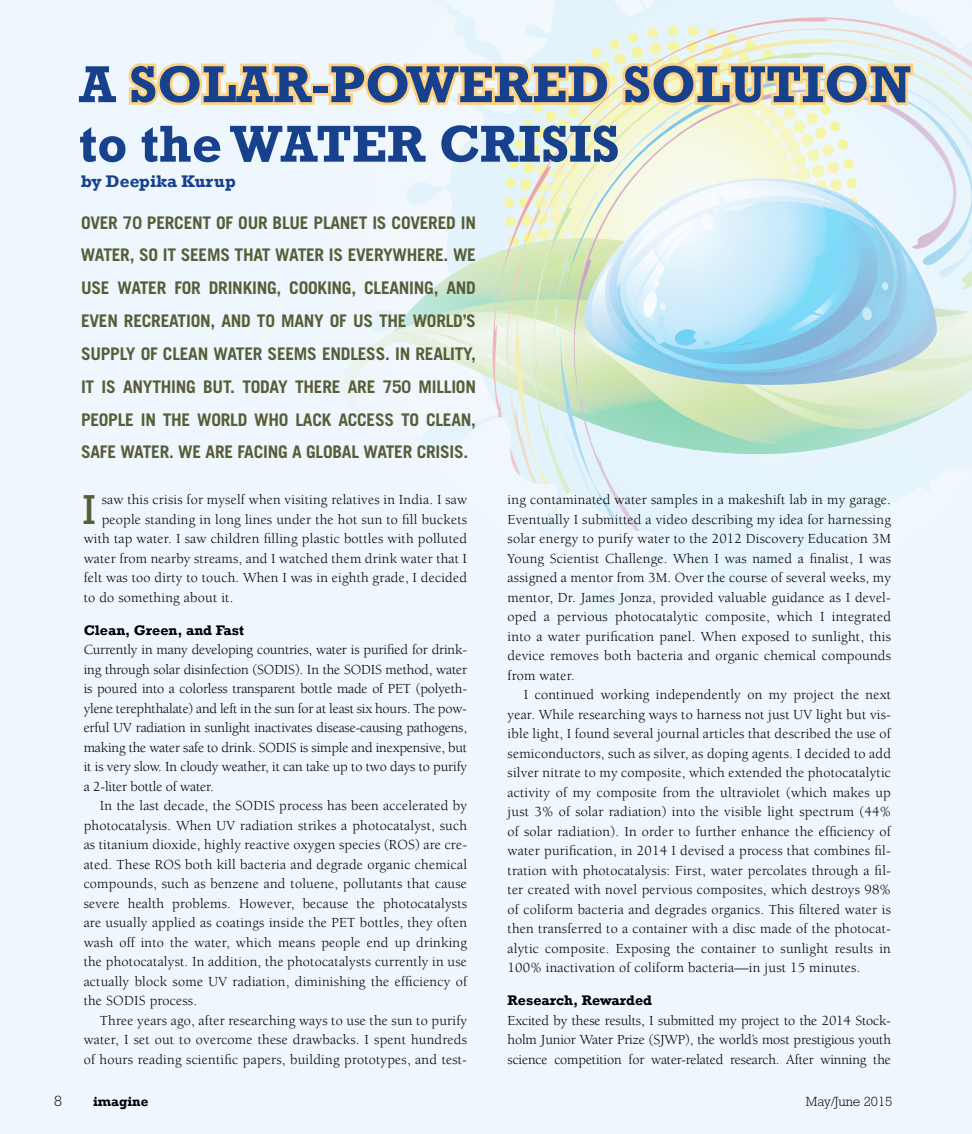
<style>
.page{position:relative;width:972px;height:1134px;background:#eef7fd}
.page>*{position:absolute;margin:0;border:0;box-sizing:border-box;transform-origin:0 0}
.t1{font:700 52.8px/59.6px "Rockwell";color:#18418d}
.t2{font:42.9px "Rockwell";color:#575d38}
.t3{font:700 17.4px/32.8px "Trade Gothic";letter-spacing:-.015em;color:#575d38;text-align:justify}
.t4{font:700 17.25px "Rockwell";color:#18418d}
.t5{font:300 15px "Rockwell";color:#000}
.t6{font:14.25px/19.5px "Berkeley";letter-spacing:.015em;color:#000;text-align:justify}
.t7{font:700 14.25px "Rockwell";color:#000}
.t8{font:300 13.5px "Rockwell";color:#000}
.t9{font:700 13.5px "Rockwell";color:#000}
</style>
<div class="page">
<svg style="left:391px;top:180px;width:82px;height:259px"></svg>
<svg style="left:473px;top:22px;width:456px;height:508px"></svg>
<svg style="left:512px;top:39px;width:460px;height:478px"></svg>
<svg style="left:556px;top:75px;width:416px;height:444px"></svg>
<svg style="left:128px;top:63px;width:187px;height:43px"></svg>
<div style="left:311px;top:83px;width:20px;height:13px;border:5px solid #ffd281"></div>
<svg style="left:326px;top:26px;width:590px;height:83px"></svg>
<h1 class="t1" style="left:79px;top:55px;width:834px">A Solar-Powered Solution to the Wa ter Crisis</h1>
<p class="t4" style="left:81px;top:171px;width:156px">by Deepika Kurup</p>
<p class="t3" style="left:81px;top:206px;width:397px">OVER 70 PERCENT OF OUR BLUE PLANET IS COVERED IN WATER, SO IT SEEMS THAT WATER IS EVERYWHERE. WE USE WATER FOR DRINKING, COOKING, CLEANING, AND EVEN RECREATION, AND TO MANY OF US THE WORLD’S SUPPLY OF CLEAN WATER SEEMS ENDLESS. IN REALITY, IT IS ANYTHING BUT. TODAY THERE ARE 750 MILLION PEOPLE IN THE WORLD WHO LACK ACCESS TO CLEAN, SAFE WATER. WE ARE FACING A GLOBAL WATER CRISIS.</p>
<h2 class="t2" style="left:82px;top:485px;width:15px">I</h2>
<p class="t6" style="left:102px;top:490px;width:367px">saw this crisis for myself when visiting relatives in India. I saw</p>
<p class="t6" style="left:102px;top:510px;width:367px">people standing in long lines under the hot sun to fill buckets</p>
<p class="t6" style="left:84px;top:529px;width:385px">with tap water. I saw children filling plastic bottles with polluted</p>
<p class="t6" style="left:84px;top:549px;width:385px">water from nearby streams, and I watched them drink water that I</p>
<p class="t6" style="left:84px;top:568px;width:385px">felt was too dirty to touch. When I was in eighth grade, I decided</p>
<p class="t6" style="left:84px;top:588px;width:151px">to do something about it.</p>
<p class="t7" style="left:84px;top:621px;width:162px">Clean, Green, and Fast</p>
<p class="t6" style="left:84px;top:640px;width:385px">Currently in many developing countries, water is purified for drink&shy;ing through solar disinfection (SODIS). In the SODIS method, water is poured into a colorless transparent bottle made of PET (polyeth&shy;ylene terephthalate) and left in the sun for at least six hours. The pow&shy;erful UV radiation in sunlight inactivates disease-causing pathogens, making the water safe to drink. SODIS is simple and inexpensive, but it is very slow. In cloudy weather, it can take up to two days to purify a 2-liter bottle of water.</p>
<p class="t6" style="left:84px;top:796px;width:385px;text-indent:16px">In the last decade, the SODIS process has been accelerated by photocatalysis. When UV radiation strikes a photocatalyst, such as titanium dioxide, highly reactive oxygen species (ROS) are cre&shy;ated. These ROS both kill bacteria and degrade organic chemical compounds, such as benzene and toluene, pollutants that cause severe health problems. However, because the photocatalysts are usually applied as coatings inside the PET bottles, they often wash off into the water, which means people end up drinking the photocatalyst. In addition, the photocatalysts currently in use actually block some UV radiation, diminishing the efficiency of the SODIS process.</p>
<p class="t6" style="left:84px;top:1011px;width:385px;text-indent:16px">Three years ago, after researching ways to use the sun to purify water, I set out to overcome these drawbacks. I spent hundreds of hours reading scientific papers, building prototypes, and test-</p>
<p class="t6" style="left:508px;top:490px;width:385px">ing contaminated water samples in a makeshift lab in my garage.<br>Eventually I submitted a video describing my idea for harnessing solar energy to purify water to the 2012 Discovery Education 3M Young Scientist Challenge. When I was named a finalist, I was assigned a mentor from 3M. Over the course of several weeks, my mentor, Dr. James Jonza, provided valuable guidance as I devel&shy;oped a pervious photocatalytic composite, which I integrated into a water purification panel. When exposed to sunlight, this device removes both bacteria and organic chemical compounds from water.</p>
<p class="t6" style="left:508px;top:685px;width:385px;text-indent:16px">I continued working independently on my project the next year. While researching ways to harness not just UV light but vis&shy;ible light, I found several journal articles that described the use of semiconductors, such as silver, as doping agents. I decided to add silver nitrate to my composite, which extended the photocatalytic activity of my composite from the ultraviolet (which makes up just 3% of solar radiation) into the visible light spectrum (44% of solar radiation). In order to further enhance the efficiency of water purification, in 2014 I devised a process that combines fil&shy;tration with photocatalysis: First, water percolates through a fil&shy;ter created with novel pervious composites, which destroys 98% of coliform bacteria and degrades organics. This filtered water is then transferred to a container with a disc made of the photocat&shy;alytic composite. Exposing the container to sunlight results in 100% inactivation of coliform bacteria—in just 15 minutes.</p>
<p class="t7" style="left:508px;top:992px;width:146px">Research, Rewarded</p>
<p class="t6" style="left:508px;top:1011px;width:385px">Excited by these results, I submitted my project to the 2014 Stock&shy;holm Junior Water Prize (SJWP), the world’s most prestigious youth science competition for water-related research. After winning the</p>
<p class="t5" style="left:54px;top:1092px;width:9px">8</p>
<p class="t9" style="left:93px;top:1093px;width:57px">imagine</p>
<p class="t8" style="left:806px;top:1093px;width:88px">May/June 2015</p>
</div>
